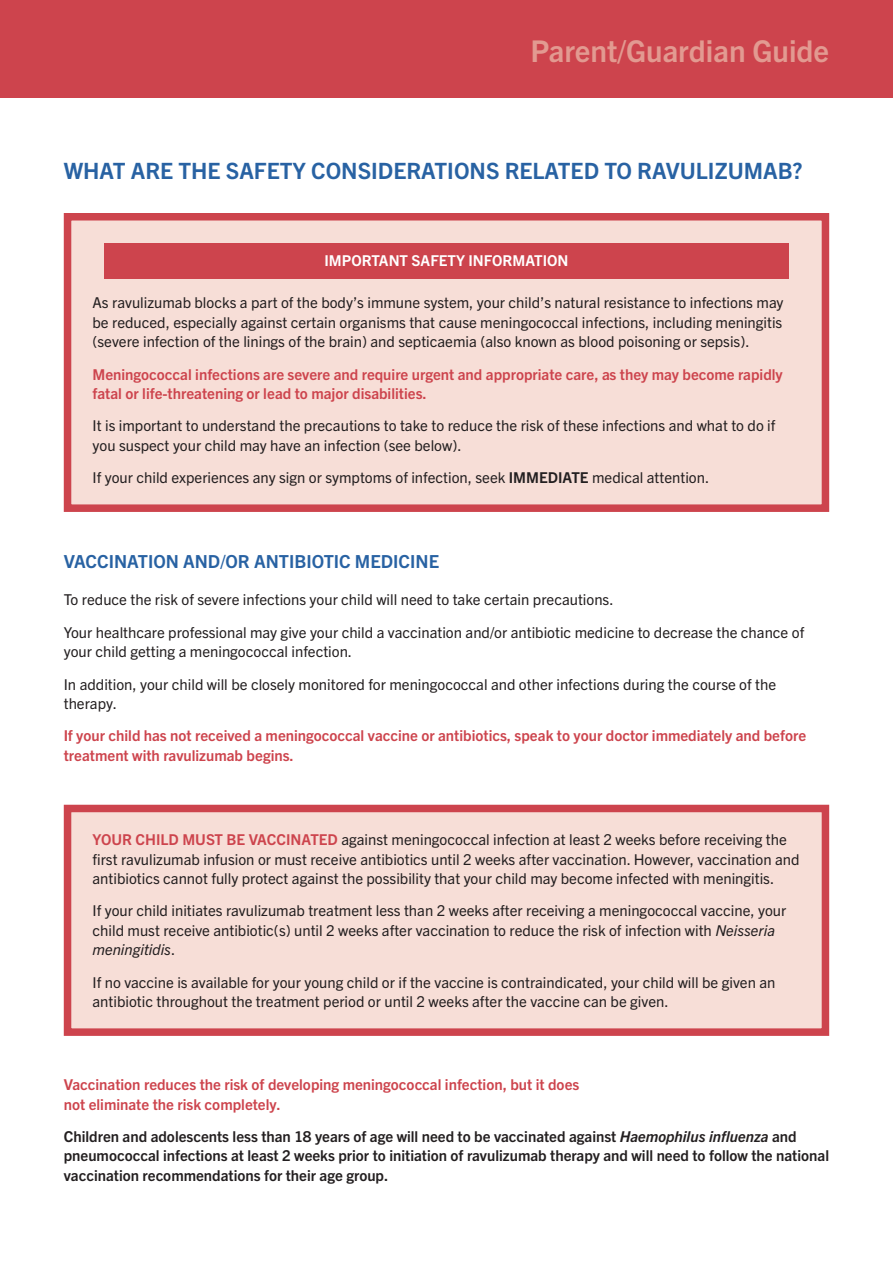
<style>
.page{position:relative;width:893px;height:1263px;background:#fff}
.page>*{position:absolute;margin:0;border:0;box-sizing:border-box;transform-origin:0 0}
.t1{font:700 30px "Trade Gothic Next LT Pro";color:#e29a91}
.t2{font:700 22.5px "Trade Gothic Next LT Pro";color:#2862a3}
.t3{font:700 18px "Trade Gothic Next LT Pro";color:#2862a3}
.t4{font:15px/19.5px "Trade Gothic Next LT Pro";color:#231f20}
.t5{font:700 15px/19.5px "Trade Gothic Next LT Pro";color:#cd444d}
.t6{font:700 15px/19.5px "Trade Gothic Next LT Pro";color:#231f20}
.t7{font:700 15px "Trade Gothic Next LT Pro";color:#fff}
.s1{font-weight:700}
.s2{font-weight:700;color:#cd444d}
.s3{font-style:italic}
</style>
<div class="page">
<div style="left:0;top:0;width:893px;height:98px;background:#cd444d"></div>
<div style="left:68px;top:217px;width:757px;height:291px;background:#f7ded7"></div>
<div style="left:64px;top:213px;width:765px;height:299px;border:8px solid #cd444d"></div>
<div style="left:104px;top:243px;width:685px;height:35px;background:#cd444d"></div>
<div style="left:68px;top:808px;width:757px;height:224px;background:#f7ded7"></div>
<div style="left:64px;top:805px;width:765px;height:231px;border:8px solid #cd444d"></div>
<p class="t1" style="left:531px;top:30px;width:300px">Parent/Guardian Guide</p>
<p class="t2" style="left:64px;top:155px;width:740px">WHAT ARE THE SAFETY CONSIDERATIONS RELATED TO RAVULIZUMAB?</p>
<p class="t7" style="left:324px;top:251px;width:245px">IMPORTANT SAFETY INFORMATION</p>
<p class="t4" style="left:93px;top:292px;width:692px;text-align:justify">As ravulizumab blocks a part of the body’s immune system, your child’s natural resistance to infections may be reduced, especially against certain organisms that cause meningococcal infections, including meningitis (severe infection of the linings of the brain) and septicaemia (also known as blood poisoning or sepsis).</p>
<p class="t5" style="left:93px;top:363px;width:692px">Meningococcal infections are severe and require urgent and appropriate care, as they may become rapidly fatal or life-threatening or lead to major disabilities.</p>
<p class="t4" style="left:93px;top:415px;width:684px">It is important to understand the precautions to take to reduce the risk of these infections and what to do if you suspect your child may have an infection (see below).</p>
<p class="t4" style="left:93px;top:467px;width:618px">If your child experiences any sign or symptoms of infection, seek <span class="s1">IMMEDIATE</span> medical attention.</p>
<p class="t3" style="left:64px;top:549px;width:377px">VACCINATION AND/OR ANTIBIOTIC MEDICINE</p>
<p class="t4" style="left:64px;top:589px;width:551px">To reduce the risk of severe infections your child will need to take certain precautions.</p>
<p class="t4" style="left:64px;top:621px;width:742px">Your healthcare professional may give your child a vaccination and/or antibiotic medicine to decrease the chance of your child getting a meningococcal infection.</p>
<p class="t4" style="left:64px;top:673px;width:714px">In addition, your child will be closely monitored for meningococcal and other infections during the course of the therapy.</p>
<p class="t5" style="left:64px;top:725px;width:744px">If your child has not received a meningococcal vaccine or antibiotics, speak to your doctor immediately and before treatment with ravulizumab begins.</p>
<p class="t4" style="left:93px;top:829px;width:708px"><span class="s2">YOUR CHILD MUST BE VACCINATED</span> against meningococcal infection at least 2 weeks before receiving the first ravulizumab infusion or must receive antibiotics until 2 weeks after vaccination. However, vaccination and antibiotics cannot fully protect against the possibility that your child may become infected with meningitis.</p>
<p class="t4" style="left:93px;top:900px;width:695px">If your child initiates ravulizumab treatment less than 2 weeks after receiving a meningococcal vaccine, your child must receive antibiotic(s) until 2 weeks after vaccination to reduce the risk of infection with <span class="s3">Neisseria meningitidis</span>.</p>
<p class="t4" style="left:93px;top:971px;width:684px">If no vaccine is available for your young child or if the vaccine is contraindicated, your child will be given an antibiotic throughout the treatment period or until 2 weeks after the vaccine can be given.</p>
<p class="t5" style="left:64px;top:1074px;width:517px">Vaccination reduces the risk of developing meningococcal infection, but it does not eliminate the risk completely.</p>
<p class="t6" style="left:64px;top:1125px;width:767px">Children and adolescents less than 18 years of age will need to be vaccinated against <span class="s3">Haemophilus influenza</span> and pneumococcal infections at least 2 weeks prior to initiation of ravulizumab therapy and will need to follow the national vaccination recommendations for their age group.</p>
</div>
